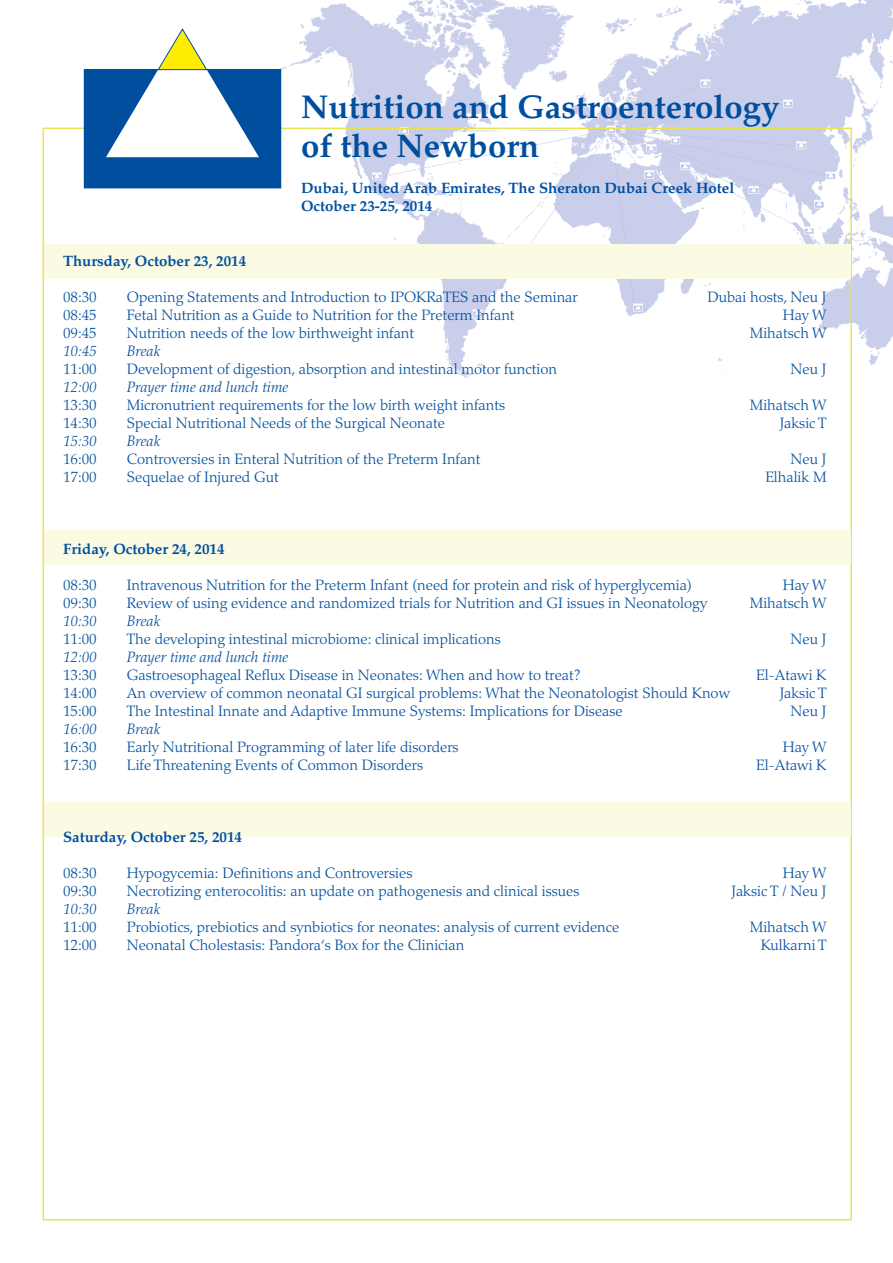
<style>
.page{position:relative;width:893px;height:1263px;background:#fff}
.page>*{position:absolute;margin:0;border:0;box-sizing:border-box;transform-origin:0 0}
.t1{font:700 33px/39.6px "Palatino LT Std";color:#004f9f}
.t2{font:300 15px "Palatino LT Std";color:#004f9f}
.t3{font:700 15px/18px "Palatino LT Std";color:#004f9f}
.t4{font:italic 300 15px "Palatino LT Std";color:#004f9f}
</style>
<div class="page">
<img style="left:281px;top:0;width:612px;height:378px">
<div style="left:84px;top:70px;width:197px;height:118px;background:#004f9f"></div>
<svg style="left:106px;top:29px;width:153px;height:128px"></svg>
<div style="left:44px;top:803px;width:806px;height:34px;background:#fbfae3"></div>
<div style="left:44px;top:531px;width:806px;height:34px;background:#fbfae3"></div>
<div style="left:44px;top:244px;width:806px;height:35px;background:#fbfae3"></div>
<h1 class="t1" style="left:301px;top:87px;width:480px">Nutrition and Gastroenterology of the Newborn</h1>
<p class="t3" style="left:301px;top:179px;width:435px">Dubai, United Arab Emirates, The Sheraton Dubai Creek Hotel<br>October 23-25, 2014</p>
<p class="t3" style="left:63px;top:252px;width:185px">Thursday, October 23, 2014</p>
<p class="t2" style="left:63px;top:288px;width:35px">08:30</p>
<p class="t2" style="left:127px;top:288px;width:452px">Opening Statements and Introduction to IPOKRaTES and the Seminar</p>
<p class="t2" style="left:707px;top:288px;width:121px">Dubai hosts, Neu J</p>
<p class="t2" style="left:63px;top:306px;width:35px">08:45</p>
<p class="t2" style="left:127px;top:306px;width:389px">Fetal Nutrition as a Guide to Nutrition for the Preterm Infant</p>
<p class="t2" style="left:783px;top:306px;width:45px">Hay W</p>
<p class="t2" style="left:63px;top:324px;width:35px">09:45</p>
<p class="t2" style="left:127px;top:324px;width:289px">Nutrition needs of the low birthweight infant</p>
<p class="t2" style="left:750px;top:324px;width:78px">Mihatsch W</p>
<p class="t4" style="left:63px;top:342px;width:35px">10:45</p>
<p class="t4" style="left:127px;top:342px;width:35px">Break</p>
<p class="t2" style="left:63px;top:360px;width:35px">11:00</p>
<p class="t2" style="left:127px;top:360px;width:432px">Development of digestion, absorption and intestinal motor function</p>
<p class="t2" style="left:791px;top:360px;width:37px">Neu J</p>
<p class="t4" style="left:63px;top:378px;width:35px">12:00</p>
<p class="t4" style="left:127px;top:378px;width:163px">Prayer time and lunch time</p>
<p class="t2" style="left:63px;top:396px;width:35px">13:30</p>
<p class="t2" style="left:127px;top:396px;width:380px">Micronutrient requirements for the low birth weight infants</p>
<p class="t2" style="left:750px;top:396px;width:78px">Mihatsch W</p>
<p class="t2" style="left:63px;top:414px;width:35px">14:30</p>
<p class="t2" style="left:127px;top:414px;width:320px">Special Nutritional Needs of the Surgical Neonate</p>
<p class="t2" style="left:780px;top:414px;width:48px">Jaksic T</p>
<p class="t4" style="left:63px;top:432px;width:35px">15:30</p>
<p class="t4" style="left:127px;top:432px;width:35px">Break</p>
<p class="t2" style="left:63px;top:450px;width:35px">16:00</p>
<p class="t2" style="left:127px;top:450px;width:355px">Controversies in Enteral Nutrition of the Preterm Infant</p>
<p class="t2" style="left:791px;top:450px;width:37px">Neu J</p>
<p class="t2" style="left:63px;top:468px;width:35px">17:00</p>
<p class="t2" style="left:127px;top:468px;width:153px">Sequelae of Injured Gut</p>
<p class="t2" style="left:765px;top:468px;width:63px">Elhalik M</p>
<p class="t3" style="left:63px;top:540px;width:163px">Friday, October 24, 2014</p>
<p class="t2" style="left:63px;top:576px;width:35px">08:30</p>
<p class="t2" style="left:127px;top:576px;width:567px">Intravenous Nutrition for the Preterm Infant (need for protein and risk of hyperglycemia)</p>
<p class="t2" style="left:783px;top:576px;width:45px">Hay W</p>
<p class="t2" style="left:63px;top:594px;width:35px">09:30</p>
<p class="t2" style="left:127px;top:594px;width:582px">Review of using evidence and randomized trials for Nutrition and GI issues in Neonatology</p>
<p class="t2" style="left:750px;top:594px;width:78px">Mihatsch W</p>
<p class="t4" style="left:63px;top:612px;width:35px">10:30</p>
<p class="t4" style="left:127px;top:612px;width:35px">Break</p>
<p class="t2" style="left:63px;top:630px;width:35px">11:00</p>
<p class="t2" style="left:127px;top:630px;width:375px">The developing intestinal microbiome: clinical implications</p>
<p class="t2" style="left:791px;top:630px;width:37px">Neu J</p>
<p class="t4" style="left:63px;top:648px;width:35px">12:00</p>
<p class="t4" style="left:127px;top:648px;width:163px">Prayer time and lunch time</p>
<p class="t2" style="left:63px;top:666px;width:35px">13:30</p>
<p class="t2" style="left:127px;top:666px;width:455px">Gastroesophageal Reflux Disease in Neonates: When and how to treat?</p>
<p class="t2" style="left:756px;top:666px;width:72px">El-Atawi K</p>
<p class="t2" style="left:63px;top:684px;width:35px">14:00</p>
<p class="t2" style="left:127px;top:684px;width:605px">An overview of common neonatal GI surgical problems: What the Neonatologist Should Know</p>
<p class="t2" style="left:780px;top:684px;width:48px">Jaksic T</p>
<p class="t2" style="left:63px;top:702px;width:35px">15:00</p>
<p class="t2" style="left:127px;top:702px;width:497px">The Intestinal Innate and Adaptive Immune Systems: Implications for Disease</p>
<p class="t2" style="left:791px;top:702px;width:37px">Neu J</p>
<p class="t4" style="left:63px;top:720px;width:35px">16:00</p>
<p class="t4" style="left:127px;top:720px;width:35px">Break</p>
<p class="t2" style="left:63px;top:738px;width:35px">16:30</p>
<p class="t2" style="left:127px;top:738px;width:333px">Early Nutritional Programming of later life disorders</p>
<p class="t2" style="left:783px;top:738px;width:45px">Hay W</p>
<p class="t2" style="left:63px;top:756px;width:35px">17:30</p>
<p class="t2" style="left:127px;top:756px;width:298px">Life Threatening Events of Common Disorders</p>
<p class="t2" style="left:756px;top:756px;width:72px">El-Atawi K</p>
<p class="t3" style="left:63px;top:828px;width:181px">Saturday, October 25, 2014</p>
<p class="t2" style="left:63px;top:864px;width:35px">08:30</p>
<p class="t2" style="left:127px;top:864px;width:287px">Hypogycemia: Definitions and Controversies</p>
<p class="t2" style="left:783px;top:864px;width:45px">Hay W</p>
<p class="t2" style="left:63px;top:882px;width:35px">09:30</p>
<p class="t2" style="left:127px;top:882px;width:454px">Necrotizing enterocolitis: an update on pathogenesis and clinical issues</p>
<p class="t2" style="left:731px;top:882px;width:97px">Jaksic T / Neu J</p>
<p class="t4" style="left:63px;top:900px;width:35px">10:30</p>
<p class="t4" style="left:127px;top:900px;width:35px">Break</p>
<p class="t2" style="left:63px;top:918px;width:35px">11:00</p>
<p class="t2" style="left:127px;top:918px;width:494px">Probiotics, prebiotics and synbiotics for neonates: analysis of current evidence</p>
<p class="t2" style="left:750px;top:918px;width:78px">Mihatsch W</p>
<p class="t2" style="left:63px;top:936px;width:35px">12:00</p>
<p class="t2" style="left:127px;top:936px;width:339px">Neonatal Cholestasis: Pandora‘s Box for the Clinician</p>
<p class="t2" style="left:761px;top:936px;width:67px">Kulkarni T</p>
</div>
